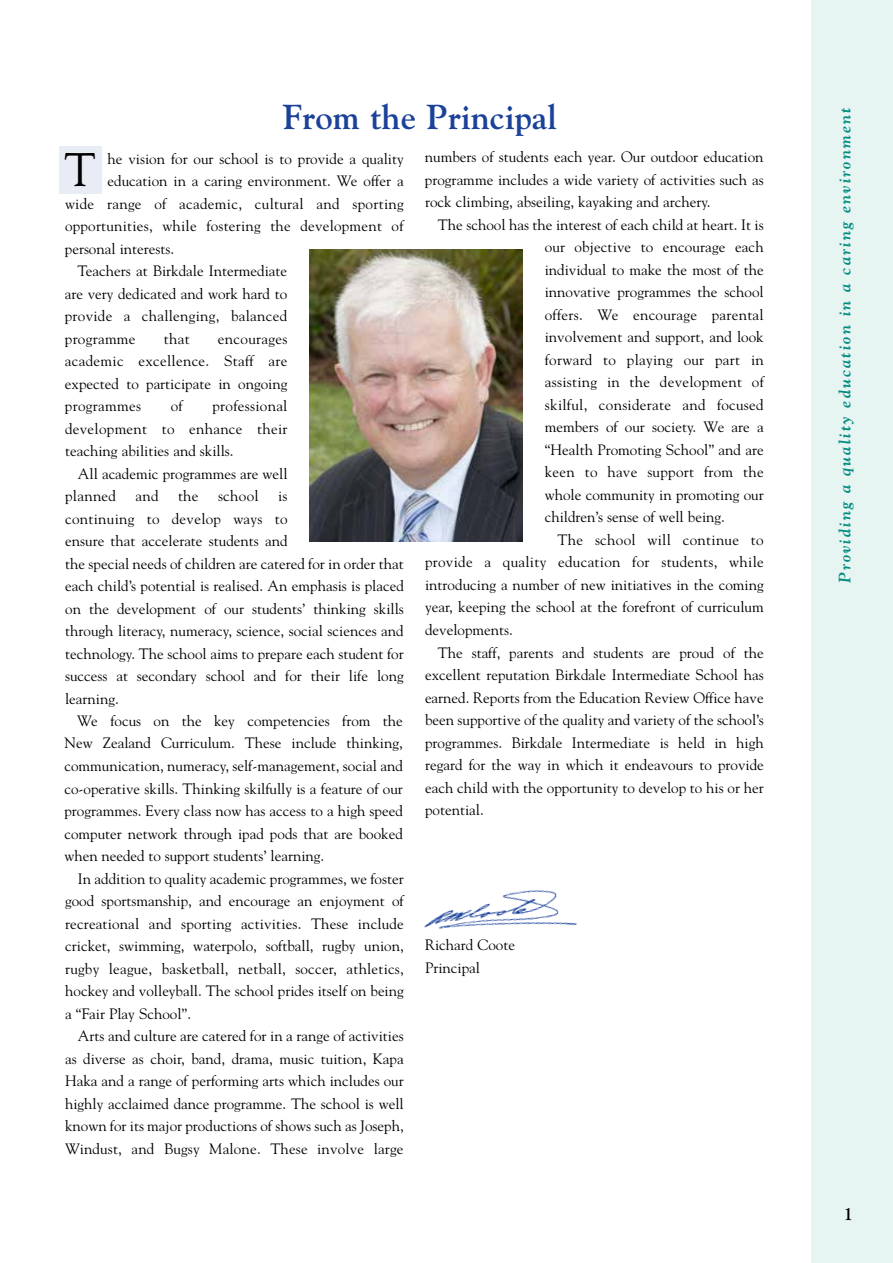
<style>
.page{position:relative;width:893px;height:1263px;background:#fff}
.page>*{position:absolute;margin:0;border:0;box-sizing:border-box;transform-origin:0 0}
.t1{font:46.95px "Goudy";color:#000}
.t2{font:700 34.5px "Goudy";color:#1b4298}
.t3{font:700 18px "Goudy";color:#000}
.t4{font:italic 700 16.5px "Goudy";letter-spacing:.115em;color:#008d7f}
.t5{font:15px/22.5px "Goudy";color:#000;text-align:justify}
.t6{font:15px "Goudy";letter-spacing:.02em;color:#000}
</style>
<div class="page">
<div style="left:812px;top:0;width:81px;height:1263px;background:#e6f4f2"></div>
<div style="left:60px;top:146px;width:42px;height:48px;background:#e8ecf5"></div>
<img style="left:424px;top:890px;width:153px;height:39px">
<img style="left:310px;top:249px;width:212px;height:293px">
<h2 class="t2" style="left:283px;top:97px;width:276px">From the Principal</h2>
<h1 class="t1" style="left:65px;top:141px;width:33px">T</h1>
<p class="t5" style="left:108px;top:147px;width:298px">he vision for our school is to provide a quality</p>
<p class="t5" style="left:108px;top:169px;width:298px">education in a caring environment. We offer a</p>
<p class="t6" style="left:65px;top:194px;width:340px">wide range of academic, cultural and sporting</p>
<p class="t5" style="left:65px;top:214px;width:340px">opportunities, while fostering the development of</p>
<p class="t5" style="left:65px;top:237px;width:111px">personal interests.</p>
<p class="t5" style="left:78px;top:259px;width:211px">Teachers at Birkdale Intermediate</p>
<p class="t5" style="left:65px;top:282px;width:224px">are very dedicated and work hard to</p>
<p class="t6" style="left:65px;top:307px;width:224px">provide a challenging, balanced</p>
<p class="t6" style="left:65px;top:329px;width:72px">programme</p>
<p class="t5" style="left:164px;top:327px;width:27px">that</p>
<p class="t5" style="left:65px;top:327px;width:224px;text-indent:153px">encourages academic excellence. Staff are expected to participate in ongoing programmes</p>
<p class="t5" style="left:65px;top:394px;width:224px;text-indent:147px">professional development to enhance their teaching abilities and skills.</p>
<p class="t5" style="left:65px;top:462px;width:224px;text-indent:13px">All academic programmes are well planned</p>
<p class="t5" style="left:171px;top:394px;width:13px">of</p>
<p class="t5" style="left:136px;top:484px;width:25px">and</p>
<p class="t5" style="left:178px;top:484px;width:22px">the</p>
<p class="t5" style="left:218px;top:484px;width:42px">school</p>
<p class="t5" style="left:65px;top:484px;width:340px;text-align:left;text-indent:213px">is<br>continuing to develop ways to<br>ensure that accelerate students and<br>the special needs of children are catered for in order that each child’s potential is realised. An emphasis is placed on the development of our students’ thinking skills through literacy, numeracy, science, social sciences and technology. The school aims to prepare each student for success at secondary school and for their life long learning.</p>
<p class="t5" style="left:106px;top:709px;width:299px">focus on the key competenci s from the New</p>
<p class="t6" style="left:65px;top:734px;width:264px">Zealand Curric lum. These include</p>
<p class="t5" style="left:214px;top:754px;width:8px">c</p>
<p class="t5" style="left:64px;top:709px;width:340px;text-indent:13px">We focus on the key competencies from the New Zealand Curriculum. These include thinking, communication, numeracy, self-management, social and co-operative skills. Thinking skilfully is a feature of our programmes. Every class now has access to a high speed computer network through ipad pods that are booked when needed to support students’ learning.</p>
<p class="t5" style="left:65px;top:822px;width:340px;text-indent:67px">network through computer pods that are booked wh n needed to uppor students’ learning.</p>
<p class="t5" style="left:65px;top:867px;width:340px;text-indent:13px">In addition to quality academic programmes, we foster good sportsmanship, and encourage an enjoyment of recreational and sporting activities. These include cricket, swimming, waterpolo, softball, rugby union, rugby league, basketball, netball, soccer, athletics, hockey and volleyball. The school prides itself on being a “Fair Play School”.</p>
<p class="t5" style="left:65px;top:1024px;width:340px;text-indent:13px">Arts and culture are catered for in a range of activities as diverse as choir, band, drama, music tuition, Kapa Haka and a range of performing arts which includes our highly acclaimed dance programme. The school is well known for its major productions of shows such as Joseph, Windust, and Bugsy Malone. These involve large</p>
<p class="t5" style="left:425px;top:146px;width:340px">numbers of students each year. Our outdoor education programme includes a wide variety of activities such as rock climbing, abseiling, kayaking and archery.</p>
<p class="t5" style="left:545px;top:213px;width:221px;text-indent:-107px">The school has the interest of each child at heart. It is our objective to encourage each individual to make the most of the innovative programmes the school offers. We encourage parental involvement and support, and look forward to playing our part in assisting in the development of skilful, considerate and focused members of our society. We are a “Health Promoting School” and are keen to have support from the whole community in promoting our children’s sense of well being.</p>
<p class="t5" style="left:425px;top:528px;width:340px;text-indent:132px">The school will continue to provide a quality education for students, while introducing a number of new initiatives in the coming year, keeping the school at the forefront of curriculum developments.</p>
<p class="t5" style="left:425px;top:641px;width:340px;text-indent:13px">The staff, parents and students are proud of the excellent reputation Birkdale Intermediate School has earned. Reports from the Education Review Office have been supportive of the quality and variety of the school’s programmes. Birkdale Intermediate is held in high regard for the way in which it endeavours to provide each child with the opportunity to develop to his or her potential.</p>
<p class="t5" style="left:425px;top:933px;width:91px">Richard Coote<br>Principal</p>
<p class="t4" style="left:834px;top:583px;width:477px;rotate:-90deg">Providing a quality education in a caring environment</p>
<p class="t3" style="left:843px;top:1203px;width:12px">1</p>
</div>
